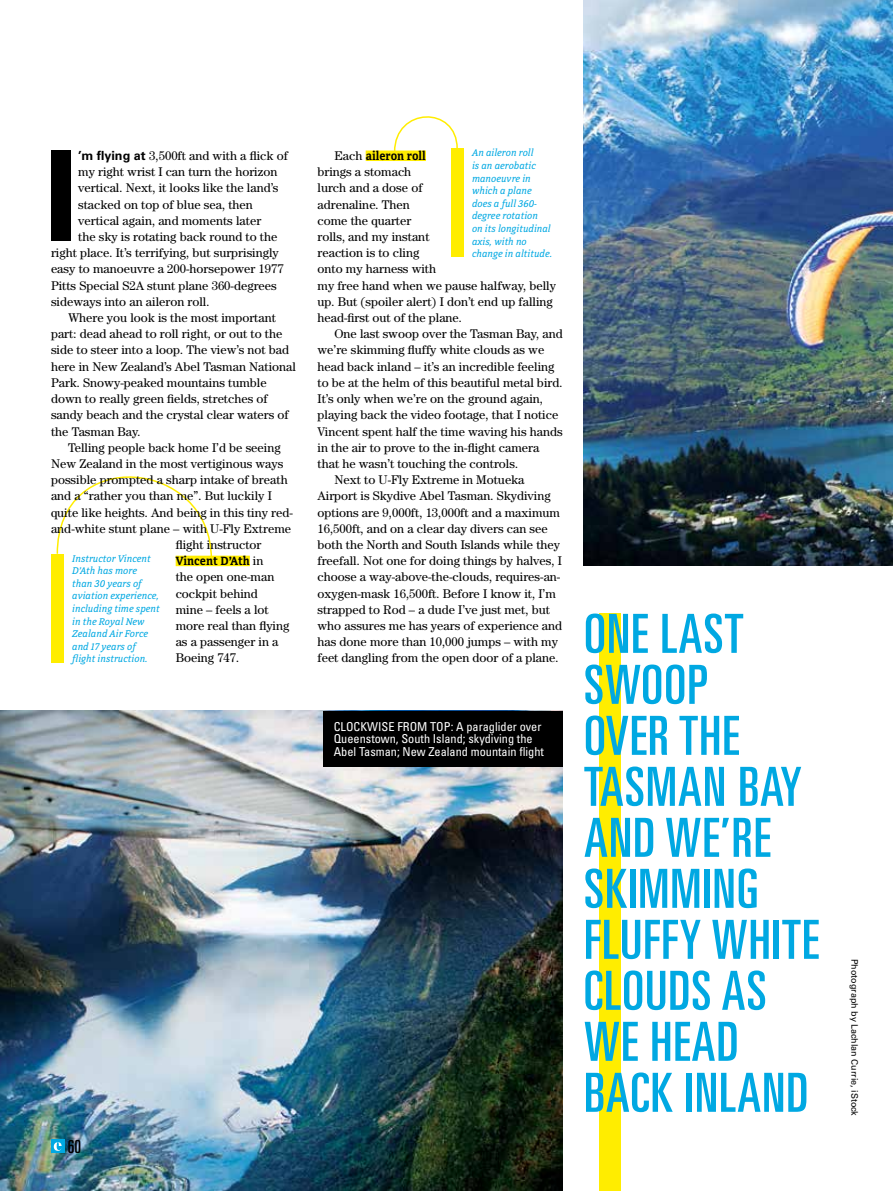
<style>
.page{position:relative;width:893px;height:1191px;background:#fff}
.page>*{position:absolute;margin:0;border:0;box-sizing:border-box;transform-origin:0 0}
.t1{font:700 124.65px "Univers LT Std";color:#000}
.t2{font:ultra-condensed 54px/51px "Univers LT Std";letter-spacing:.02em;color:#00a8e2}
.t3{font:ultra-condensed 18px "Univers LT Std";color:#000}
.t4{font:12.6px/16.2px "Century Std";color:#000}
.t5{font:600 12.6px "Directa Serif";color:#000}
.t6{font:condensed 12.3px/12.6px "Univers LT Std";color:#fff}
.t7{font:italic 10.2px/12.6px "Directa Serif";color:#00a8e2}
.t8{font:9px "Univers LT Std";color:#000}
.s1{font-family:"Univers LT Std";font-weight:700}
.s2{font-family:"Century Std";font-weight:400}
</style>
<div class="page">
<svg style="left:393px;top:116px;width:66px;height:34px"></svg>
<div style="left:451px;top:149px;width:12px;height:108px;background:#ffed00"></div>
<svg style="left:56px;top:476px;width:156px;height:84px"></svg>
<div style="left:51px;top:554px;width:13px;height:108px;background:#ffed00"></div>
<div style="left:599px;top:614px;width:21px;height:577px;background:#ffed00"></div>
<div style="left:176px;top:555px;width:74px;height:11px;background:#ffed00"></div>
<div style="left:366px;top:150px;width:60px;height:11px;background:#ffed00"></div>
<img style="left:0;top:711px;width:563px;height:480px">
<img style="left:584px;top:0;width:309px;height:565px">
<div style="left:323px;top:711px;width:240px;height:55px;background:#000"></div>
<svg style="left:51px;top:1140px;width:13px;height:13px"></svg>
<svg style="left:54px;top:1142px;width:8px;height:8px"></svg>
<h1 class="t1" style="left:44px;top:124px;width:36px">I</h1>
<p class="t4" style="left:78px;top:147px;width:211px"><span class="s1">’m flying at</span> 3,500ft and with a flick of</p>
<p class="t4" style="left:78px;top:164px;width:201px">my right wrist I can turn the horizon</p>
<p class="t4" style="left:78px;top:180px;width:202px">vertical. Next, it looks like the land’s</p>
<p class="t4" style="left:78px;top:196px;width:176px">stacked on top of blue sea, then</p>
<p class="t4" style="left:78px;top:212px;width:185px">vertical again, and moments later</p>
<p class="t4" style="left:78px;top:228px;width:201px">the sky is rotating back round to the</p>
<p class="t4" style="left:51px;top:245px;width:229px">right place. It’s terrifying, but surprisingly</p>
<p class="t4" style="left:51px;top:261px;width:234px">easy to manoeuvre a 200-horsepower 1977</p>
<p class="t4" style="left:51px;top:277px;width:227px">Pitts Special S2A stunt plane 360-degrees</p>
<p class="t4" style="left:51px;top:293px;width:160px">sideways into an aileron roll.</p>
<p class="t4" style="left:68px;top:309px;width:209px">Where you look is the most important</p>
<p class="t4" style="left:51px;top:326px;width:233px">part: dead ahead to roll right, or out to the</p>
<p class="t4" style="left:51px;top:342px;width:240px">side to steer into a loop. The view’s not bad</p>
<p class="t4" style="left:51px;top:358px;width:247px">here in New Zealand’s Abel Tasman National</p>
<p class="t4" style="left:51px;top:374px;width:217px">Park. Snowy-peaked mountains tumble</p>
<p class="t4" style="left:51px;top:390px;width:218px">down to really green fields, stretches of</p>
<p class="t4" style="left:51px;top:407px;width:239px">sandy beach and the crystal clear waters of</p>
<p class="t4" style="left:51px;top:423px;width:91px">the Tasman Bay.</p>
<p class="t4" style="left:68px;top:439px;width:214px">Telling people back home I’d be seeing</p>
<p class="t4" style="left:51px;top:455px;width:234px">New Zealand in the most vertiginous ways</p>
<p class="t4" style="left:51px;top:471px;width:238px">possible prompted a sharp intake of breath</p>
<p class="t4" style="left:51px;top:488px;width:222px">and a “rather you than me”. But luckily I</p>
<p class="t4" style="left:51px;top:504px;width:243px">quite like heights. And being in this tiny red-</p>
<p class="t4" style="left:51px;top:520px;width:242px">and-white stunt plane – with U-Fly Extreme</p>
<p class="t4" style="left:176px;top:536px;width:87px">flight instructor</p>
<p class="t5" style="left:176px;top:553px;width:89px">Vincent D’Ath <span class="s2">in</span></p>
<p class="t4" style="left:176px;top:569px;width:115px">the open one-man cockpit behind<br>mine – feels a lot more real than flying as a passenger in a<br>Boeing 747.</p>
<p class="t7" style="left:72px;top:552px;width:89px">Instructor Vincent<br>D’Ath has more than 30 years of aviation experience, including time spent in the Royal New<br>Zealand Air Force and 17 years of flight instruction.</p>
<p class="t7" style="left:472px;top:147px;width:82px">An aileron roll<br>is an aerobatic manoeuvre in which a plane does a full 360- degree rotation<br>on its longitudinal axis, with no change in altitude.</p>
<p class="t5" style="left:334px;top:148px;width:93px"><span class="s2">Each</span> aileron roll</p>
<p class="t4" style="left:317px;top:164px;width:240px">brings a stomach<br>lurch and a dose of<br>adrenaline. Then<br>come the quarter<br>rolls, and my instant<br>reaction is to cling<br>onto my harness with<br>my free hand when we pause halfway, belly up. But (spoiler alert) I don’t end up falling head-first out of the plane.</p>
<p class="t4" style="left:334px;top:326px;width:230px">One last swoop over the Tasman Bay, and</p>
<p class="t4" style="left:317px;top:342px;width:228px">we’re skimming fluffy white clouds as we</p>
<p class="t4" style="left:317px;top:358px;width:239px">head back inland – it’s an incredible feeling</p>
<p class="t4" style="left:317px;top:374px;width:247px">to be at the helm of this beautiful metal bird.</p>
<p class="t4" style="left:317px;top:390px;width:227px">It’s only when we’re on the ground again,</p>
<p class="t4" style="left:317px;top:407px;width:242px">playing back the video footage, that I notice</p>
<p class="t4" style="left:317px;top:423px;width:247px">Vincent spent half the time waving his hands</p>
<p class="t4" style="left:317px;top:439px;width:223px">in the air to prove to the in-flight camera</p>
<p class="t4" style="left:317px;top:455px;width:202px">that he wasn’t touching the controls.</p>
<p class="t4" style="left:334px;top:471px;width:192px">Next to U-Fly Extreme in Motueka</p>
<p class="t4" style="left:317px;top:488px;width:235px">Airport is Skydive Abel Tasman. Skydiving</p>
<p class="t4" style="left:317px;top:504px;width:244px">options are 9,000ft, 13,000ft and a maximum</p>
<p class="t4" style="left:317px;top:520px;width:232px">16,500ft, and on a clear day divers can see</p>
<p class="t4" style="left:317px;top:536px;width:244px">both the North and South Islands while they</p>
<p class="t4" style="left:317px;top:552px;width:246px">freefall. Not one for doing things by halves, I</p>
<p class="t4" style="left:317px;top:569px;width:244px">choose a way-above-the-clouds, requires-an-</p>
<p class="t4" style="left:317px;top:585px;width:240px">oxygen-mask 16,500ft. Before I know it, I’m</p>
<p class="t4" style="left:317px;top:601px;width:234px">strapped to Rod – a dude I’ve just met, but</p>
<p class="t4" style="left:317px;top:617px;width:246px">who assures me has years of experience and</p>
<p class="t4" style="left:317px;top:633px;width:242px">has done more than 10,000 jumps – with my</p>
<p class="t4" style="left:317px;top:650px;width:243px">feet dangling from the open door of a plane.</p>
<p class="t6" style="left:334px;top:719px;width:212px">CLOCKWISE FROM TOP: A paraglider over<br>Queenstown, South Island; skydiving the<br>Abel Tasman; New Zealand mountain flight</p>
<h3 class="t3" style="left:68px;top:1136px;width:15px">60</h3>
<h2 class="t2" style="left:584px;top:608px;width:237px">ONE LAST<br>SWOOP<br>OVER THE<br>TASMAN BAY<br>AND WE’RE<br>SKIMMING<br>FLUFFY WHITE<br>CLOUDS AS<br>WE HEAD<br>BACK INLAND</h2>
<p class="t8" style="left:860px;top:958px;width:158px;rotate:90deg">Photograph by Lachlan Currie, iStock</p>
</div>
